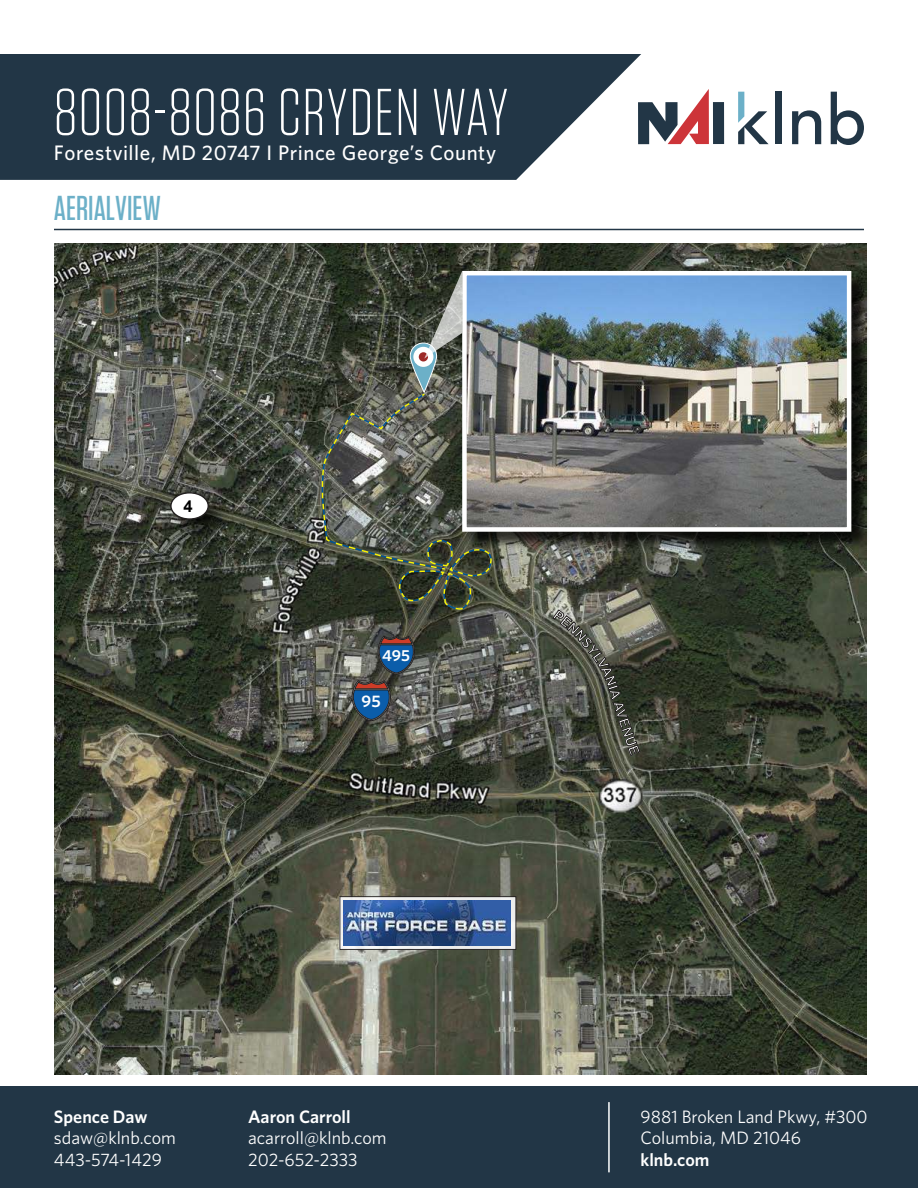
<style>
.page{position:relative;width:918px;height:1188px;background:#fff}
.page>*{position:absolute;margin:0;border:0;box-sizing:border-box;transform-origin:0 0}
.t1{font:300 66px "Tungsten";letter-spacing:.02em;color:#fff}
.t2{font:500 34.5px "Tungsten";color:#6cb0c8}
.t3{font:500 21px "Whitney";letter-spacing:.025em;color:#fff}
.t4{font:18px/21.6px "Whitney";color:#fff}
.t5{font:600 18px "Whitney";color:#fff}
.t6{font:600 16.8px "Whitney";color:#fff}
.t7{font:700 16.5px "Arial";color:#000}
.t8{font:600 15.9px "Whitney";color:#fff}
</style>
<div class="page">
<div style="left:0;top:1086px;width:918px;height:102px;background:#223646"></div>
<hr style="left:608px;top:1102px;width:2px;height:70px;background:#fff">
<div style="left:713px;top:102px;width:11px;height:42px;background:#223646"></div>
<svg style="left:641px;top:89px;width:68px;height:55px"></svg>
<svg style="left:738px;top:92px;width:31px;height:52px"></svg>
<div style="left:775px;top:92px;width:7px;height:52px;background:#223646"></div>
<svg style="left:792px;top:110px;width:29px;height:34px"></svg>
<svg style="left:831px;top:92px;width:33px;height:53px"></svg>
<svg style="left:0;top:54px;width:641px;height:126px;fill:#223646"></svg>
<hr style="left:54px;top:229px;width:810px;height:1px;background:#223646">
<img style="left:55px;top:244px;width:811px;height:831px">
<img style="left:159px;top:480px;width:81px;height:71px">
<div style="left:171px;top:493px;width:37px;height:26px;background:#fff;border-radius:50%"></div>
<div style="left:170px;top:492px;width:39px;height:28px;border:1px solid #221f1f;border-radius:50%"></div>
<svg style="left:342px;top:898px;width:172px;height:50px"></svg>
<div style="left:340px;top:896px;width:176px;height:54px;border:1px solid #221f1f"></div>
<img style="left:344px;top:901px;width:167px;height:44px">
<svg style="left:378px;top:636px;width:37px;height:38px"></svg>
<svg style="left:352px;top:681px;width:39px;height:40px"></svg>
<svg style="left:321px;top:393px;width:175px;height:218px"></svg>
<svg style="left:410px;top:343px;width:27px;height:49px"></svg>
<div style="left:410px;top:343px;width:27px;height:49px;border:1px solid #fff;border-radius:13px"></div>
<div style="left:413px;top:347px;width:20px;height:20px;background:#fff;border-radius:50%"></div>
<div style="left:419px;top:352px;width:9px;height:10px;background:#9c2927;border-radius:50%"></div>
<div style="left:464px;top:273px;width:407px;height:277px;background:#000;opacity:.75"></div>
<img style="left:467px;top:276px;width:379px;height:251px">
<div style="left:462px;top:271px;width:389px;height:261px;border:4px solid #fff"></div>
<svg style="left:424px;top:271px;width:38px;height:88px"></svg>
<svg style="left:552px;top:610px;width:88px;height:146px"></svg>
<h1 class="t1" style="left:54px;top:82px;width:456px">8008-8086 CRYDEN WAY</h1>
<p class="t3" style="left:54px;top:143px;width:444px">Forestville, MD 20747 I Prince George’s County</p>
<h2 class="t2" style="left:54px;top:193px;width:109px">AERIALVIEW</h2>
<p class="t7" style="left:184px;top:497px;width:11px">4</p>
<p class="t8" style="left:382px;top:648px;width:30px">495</p>
<p class="t6" style="left:362px;top:693px;width:21px">95</p>
<p class="t5" style="left:54px;top:1108px;width:95px">Spence Daw</p>
<p class="t4" style="left:54px;top:1128px;width:123px">sdaw@klnb.com<br>443-574-1429</p>
<p class="t5" style="left:248px;top:1108px;width:104px">Aaron Carroll</p>
<p class="t4" style="left:248px;top:1128px;width:140px">acarroll@klnb.com<br>202-652-2333</p>
<p class="t4" style="left:641px;top:1106px;width:229px">9881 Broken Land Pkwy, #300<br>Columbia, MD 21046</p>
<p class="t5" style="left:641px;top:1151px;width:70px">klnb.com</p>
</div>
